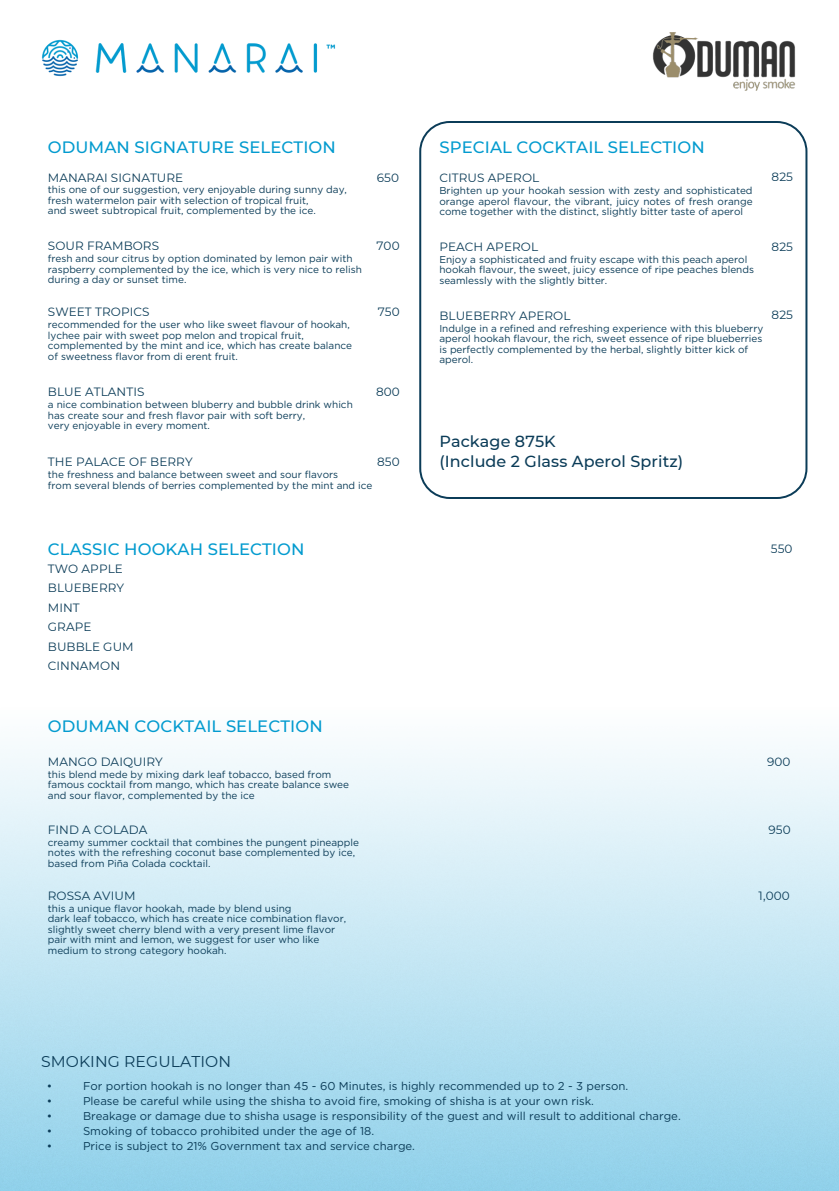
<style>
.page{position:relative;width:839px;height:1191px;background:#fff}
.page>*{position:absolute;margin:0;border:0;box-sizing:border-box;transform-origin:0 0}
.t1{font:500 16.4px "Montserrat";letter-spacing:.005em;color:#039bcf}
.t2{font:500 16px/19.6px "Montserrat";letter-spacing:.005em;color:#0b3c58}
.t3{font:15.6px "Montserrat";letter-spacing:.005em;color:#0b3c58}
.t4{font:12px/19.6px "Montserrat";letter-spacing:.005em;color:#0b3c58}
.t5{font:11.4px/15px "Gotham";color:#0b3c58;text-align:justify}
.t6{font:10px/10.4px "Gotham";color:#0b3c58}
</style>
<div class="page">
<img style="left:42px;top:39px;width:294px;height:38px">
<svg style="left:419px;top:121px;width:388px;height:378px"></svg>
<img style="left:652px;top:32px;width:144px;height:59px">
<h5 class="t1" style="left:48px;top:137px;width:289px">ODUMAN SIGNATURE SELECTION</h5>
<h4 class="t1" style="left:439px;top:137px;width:267px">SPECIAL COCKTAIL SELECTION</h4>
<h5 class="t4" style="left:48px;top:168px;width:137px">MANARAI SIGNATURE</h5>
<p class="t6" style="left:48px;top:185px;width:300px">this one of our suggestion, very enjoyable during sunny day, fresh watermelon pair with selection of tropical fruit,<br>and sweet subtropical fruit, complemented by the ice.</p>
<h4 class="t4" style="left:48px;top:236px;width:113px">SOUR FRAMBORS</h4>
<h4 class="t6" style="left:48px;top:253px;width:315px">fresh and sour citrus by option dominated by lemon pair with raspberry complemented by the ice, which is very nice to relish during a day or sunset time.</h4>
<h5 class="t4" style="left:48px;top:302px;width:103px">SWEET TROPICS</h5>
<h4 class="t6" style="left:48px;top:319px;width:306px">recommended for the user who like sweet flavour of hookah, lychee pair with sweet pop melon and tropical fruit, complemented by the mint and ice, which has create balance of sweetness flavor from di erent fruit.</h4>
<p class="t4" style="left:48px;top:382px;width:98px">BLUE ATLANTIS</p>
<h1 class="t6" style="left:48px;top:399px;width:306px">a nice combination between bluberry and bubble drink which has create sour and fresh flavor pair with soft berry,<br>very enjoyable in every moment.</h1>
<p class="t4" style="left:377px;top:168px;width:24px">650</p>
<p class="t4" style="left:439px;top:168px;width:101px">CITRUS APEROL</p>
<p class="t6" style="left:439px;top:185px;width:315px;text-align:justify">Brighten up your hookah session with zesty and sophisticated orange aperol flavour, the vibrant, juicy notes of fresh orange come together with the distinct, slightly bitter taste of aperol</p>
<h5 class="t6" style="left:439px;top:254px;width:316px">Enjoy a sophisticated and fruity escape with this peach aperol hookah flavour, the sweet, juicy essence of ripe peaches blends seamlessly with the slightly bitter.</h5>
<h5 class="t6" style="left:439px;top:323px;width:325px">Indulge in a refined and refreshing experience with this blueberry aperol hookah flavour, the rich, sweet essence of ripe blueberries is perfectly complemented by the herbal, slightly bitter kick of aperol.</h5>
<p class="t4" style="left:376px;top:236px;width:25px">700</p>
<h5 class="t4" style="left:439px;top:236px;width:100px">PEACH APEROL</h5>
<h4 class="t4" style="left:378px;top:302px;width:23px">750</h4>
<h1 class="t4" style="left:439px;top:305px;width:132px">BLUEBERRY APEROL</h1>
<p class="t4" style="left:376px;top:382px;width:25px">800</p>
<h4 class="t4" style="left:48px;top:452px;width:146px">THE PALACE OF BERRY</h4>
<h5 class="t4" style="left:377px;top:452px;width:24px">850</h5>
<p class="t6" style="left:48px;top:469px;width:326px">the freshness and balance between sweet and sour flavors<br>from several blends of berries complemented by the mint and ice</p>
<h2 class="t2" style="left:439px;top:432px;width:245px">Package 875K<br>(Include 2 Glass Aperol Spritz)</h2>
<h4 class="t4" style="left:771px;top:167px;width:23px">825</h4>
<p class="t4" style="left:771px;top:237px;width:23px">825</p>
<p class="t4" style="left:771px;top:305px;width:23px">825</p>
<h4 class="t1" style="left:48px;top:539px;width:258px">CLASSIC HOOKAH SELECTION</h4>
<h4 class="t4" style="left:48px;top:559px;width:87px">TWO APPLE<br>BLUEBERRY<br>MINT<br>GRAPE<br>BUBBLE GUM<br>CINNAMON</h4>
<p class="t1" style="left:48px;top:716px;width:276px">ODUMAN COCKTAIL SELECTION</p>
<h5 class="t4" style="left:770px;top:539px;width:23px">550</h5>
<p class="t4" style="left:48px;top:751px;width:116px">MANGO DAIQUIRY</p>
<h3 class="t6" style="left:48px;top:769px;width:303px">this blend mede by mixing dark leaf tobacco, based from famous cocktail from mango, which has create balance swee and sour flavor, complemented by the ice</h3>
<p class="t4" style="left:48px;top:819px;width:101px">FIND A COLADA</p>
<p class="t6" style="left:48px;top:837px;width:312px">creamy summer cocktail that combines the pungent pineapple notes with the refreshing coconut base complemented by ice, based from Piña Colada cocktail.</p>
<p class="t4" style="left:48px;top:885px;width:89px">ROSSA AVIUM</p>
<h5 class="t6" style="left:48px;top:903px;width:300px">this a unique flavor hookah, made by blend using<br>dark leaf tobacco, which has create nice combination flavor, slightly sweet cherry blend with a very present lime flavor pair with mint and lemon, we suggest for user who like medium to strong category hookah.</h5>
<p class="t3" style="left:41px;top:1052px;width:191px">SMOKING REGULATION</p>
<p class="t5" style="left:47px;top:1078px;width:7px">• • • •</p>
<p class="t5" style="left:47px;top:1138px;width:7px">•</p>
<h1 class="t5" style="left:83px;top:1078px;width:599px;text-align:left">For portion hookah is no longer than 45 - 60 Minutes, is highly recommended up to 2 - 3 person.<br>Please be careful while using the shisha to avoid fire, smoking of shisha is at your own risk.<br>Breakage or damage due to shisha usage is responsibility of the guest and will result to additional charge.<br>Smoking of tobacco prohibited under the age of 18.<br>Price is subject to 21% Government tax and service charge.</h1>
<p class="t4" style="left:767px;top:751px;width:25px">900</p>
<p class="t4" style="left:768px;top:819px;width:24px">950</p>
<h4 class="t4" style="left:758px;top:885px;width:32px">1,000</h4>
</div>
